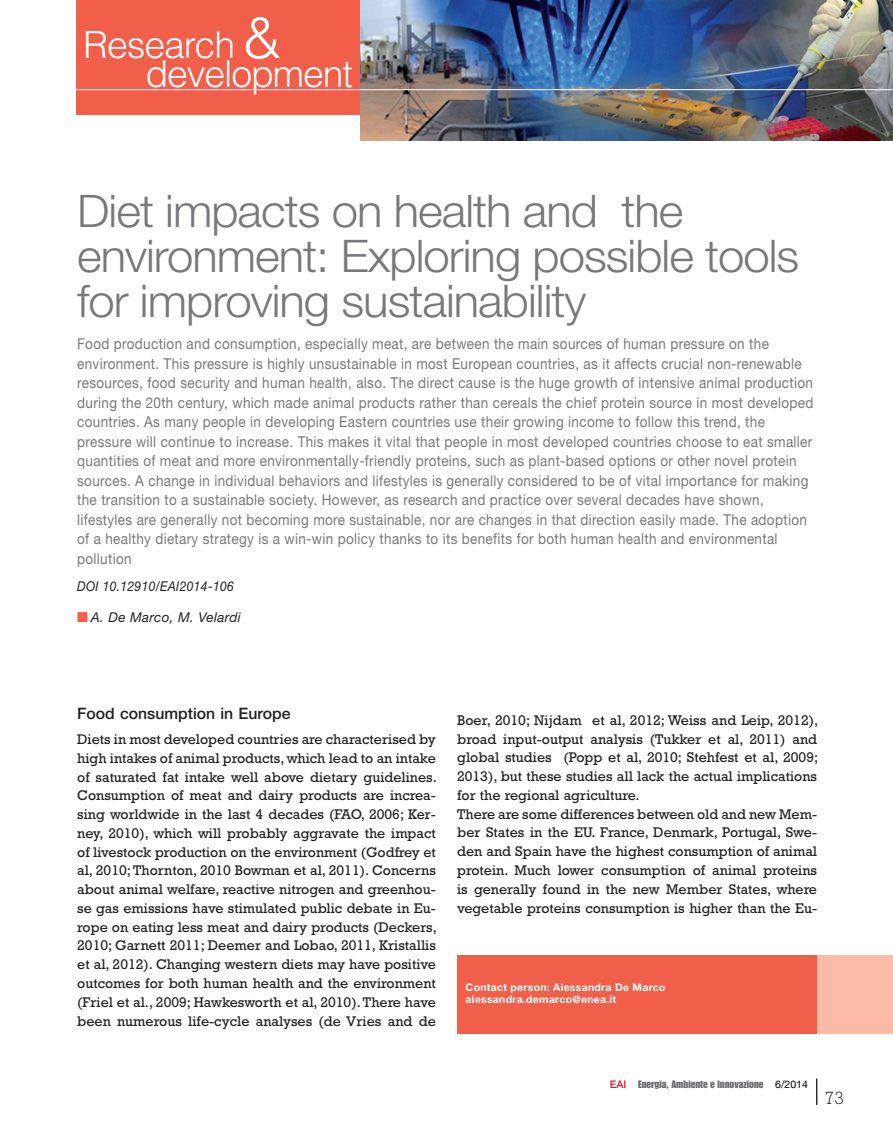
<style>
.page{position:relative;width:893px;height:1127px;background:#fff}
.page>*{position:absolute;margin:0;border:0;box-sizing:border-box;transform-origin:0 0}
.t1{font:300 45px/45px "Helvetica Neue";letter-spacing:-.02em;color:#76787b;scale:1.05 1}
.t2{font:300 37.5px/28.5px "Helvetica";letter-spacing:-.03em;color:#fff}
.t3{font:300 18px "Rockwell";color:#231f20}
.t4{font:500 15.75px "Helvetica Neue";color:#231f20}
.t5{font:15px/19.5px "Helvetica Neue";letter-spacing:.025em;color:#76787b;scale:.9 1}
.t6{font:14.25px/18.8px "Rockwell";color:#231f20;text-align:justify}
.t7{font:italic 13.5px "Helvetica Neue";letter-spacing:.025em;color:#231f20;scale:.9 1}
.t8{font:italic 13.5px "Helvetica Neue";letter-spacing:.025em;color:#231f20}
.t9{font:700 10.5px/12px "Helvetica Neue";letter-spacing:.025em;color:#fff}
.t10{font:10.5px "Impact";color:#6c6d70}
.s1{font-size:57px}
.s2{color:#f15e4a}
.s3{font-family:"Helvetica Neue";font-weight:500;color:#d7162e}
.s4{font-family:"Helvetica Neue";color:#000}
</style>
<div class="page">
<svg style="left:816px;top:1078px;width:1px;height:27px"></svg>
<div style="left:77px;top:0;width:283px;height:115px;background:#f15e4a"></div>
<img style="left:360px;top:0;width:533px;height:140px">
<hr style="left:32px;top:89px;width:861px;height:1px;background:#fff">
<div style="left:816px;top:955px;width:77px;height:78px;background:#fabca7"></div>
<div style="left:457px;top:955px;width:359px;height:78px;background:#f15e4a"></div>
<h2 class="t2" style="left:145px;top:34px;width:209px;text-indent:-62px">Research <span class="s1">&amp; </span>development</h2>
<h1 class="t1" style="left:77px;top:193px;width:689px">Diet impacts on health and the environment: Exploring possible tools for improving sustainability</h1>
<p class="t5" style="left:77px;top:335px;width:819px">Food production and consumption, especially meat, are between the main sources of human pressure on the environment. This pressure is highly unsustainable in most European countries, as it affects crucial non-renewable resources, food security and human health, also. The direct cause is the huge growth of intensive animal production during the 20th century, which made animal products rather than cereals the chief protein source in most developed countries. As many people in developing Eastern countries use their growing income to follow this trend, the pressure will continue to increase. This makes it vital that people in most developed countries choose to eat smaller quantities of meat and more environmentally-friendly proteins, such as plant-based options or other novel protein sources. A change in individual behaviors and lifestyles is generally considered to be of vital importance for making the transition to a sustainable society. However, as research and practice over several decades have shown, lifestyles are generally not becoming more sustainable, nor are changes in that direction easily made. The adoption of a healthy dietary strategy is a win-win policy thanks to its benefits for both human health and environmental pollution</p>
<p class="t7" style="left:77px;top:581px;width:176px">DOI 10.12910/EAI2014-106</p>
<p class="t8" style="left:77px;top:612px;width:165px"><span class="s2">■</span> A. De Marco, M. Velardi</p>
<p class="t4" style="left:77px;top:708px;width:215px">Food consumption in Europe</p>
<p class="t6" style="left:77px;top:731px;width:361px">Diets in most developed countries are characterised by high intakes of animal products, which lead to an intake of saturated fat intake well above dietary guidelines.<br>Consumption of meat and dairy products are increa&shy;sing worldwide in the last 4 decades (FAO, 2006; Ker&shy;ney, 2010), which will probably aggravate the impact of livestock production on the environment (Godfrey et al, 2010; Thornton, 2010 Bowman et al, 2011). Concerns about animal welfare, reactive nitrogen and greenhou&shy;se gas emissions have stimulated public debate in Eu&shy;rope on eating less meat and dairy products (Deckers, 2010; Garnett 2011; Deemer and Lobao, 2011, Kristallis et al, 2012). Changing western diets may have positive outcomes for both human health and the environment (Friel et al., 2009; Hawkesworth et al, 2010). There have been numerous life-cycle analyses (de Vries and de</p>
<p class="t6" style="left:457px;top:712px;width:363px;text-align:left">Boer, 2010; Nijdam et al, 2012; Weiss and Leip, 2012), broad input-output analysis (Tukker et al, 2011) and global studies (Popp et al, 2010; Stehfest et al, 2009; 2013), but these studies all lack the actual implications for the regional agriculture.<br>There are some differences between old and new Mem&shy;ber States in the EU. France, Denmark, Portugal, Swe&shy;den and Spain have the highest consumption of animal protein. Much lower consumption of animal proteins is generally found in the new Member States, where vegetable proteins consumption is higher than the Eu-</p>
<p class="t9" style="left:466px;top:982px;width:201px">Contact person: Alessandra De Marco alessandra.demarco@enea.it</p>
<p class="t10" style="left:610px;top:1080px;width:200px"><span class="s3">EAI</span> Energia, Ambiente e Innovazione <span class="s4">6/2014</span></p>
<p class="t3" style="left:825px;top:1091px;width:21px">73</p>
</div>
